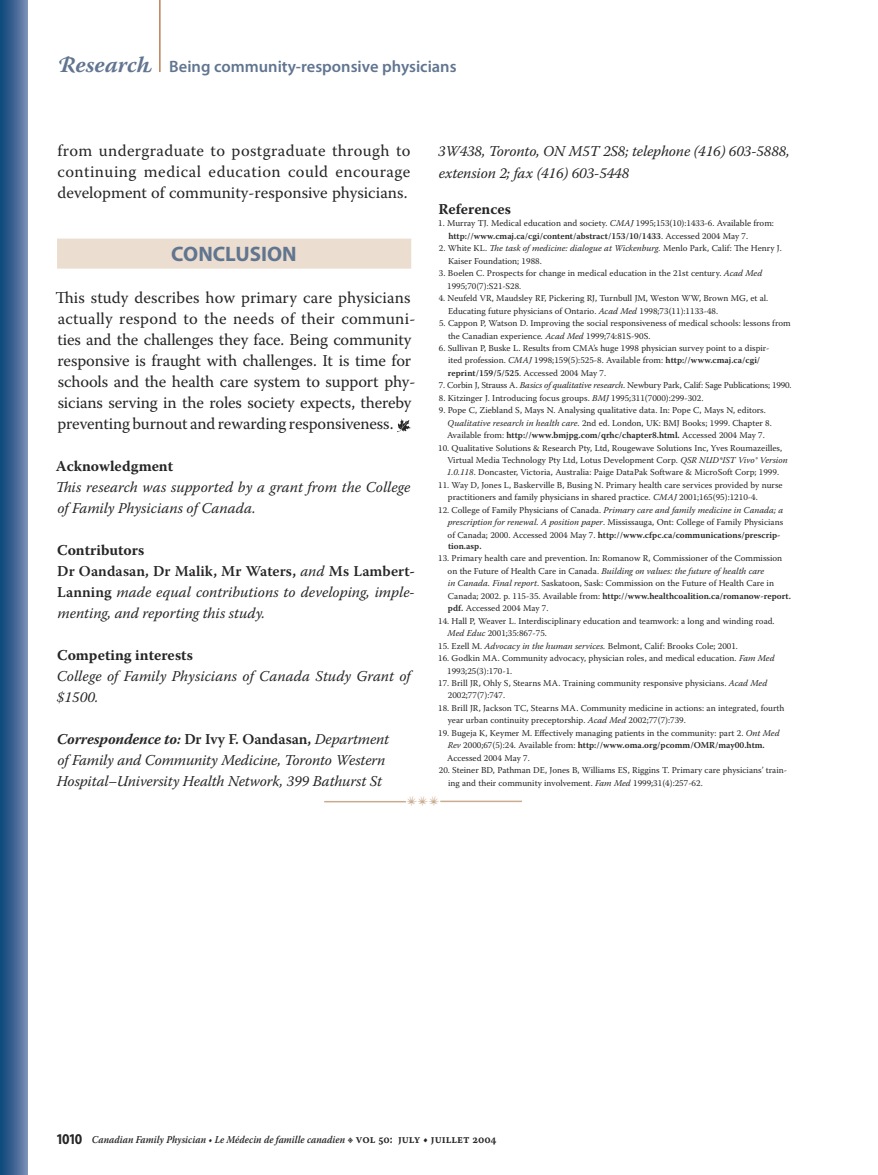
<style>
.page{position:relative;width:878px;height:1175px;background:#fff}
.page>*{position:absolute;margin:0;border:0;box-sizing:border-box;transform-origin:0 0}
.HeadOne{font:700 21px "Myriad Pro";color:#617590}
.MainText{font:16.5px/21px "Warnock Pro";letter-spacing:-.005em;color:#272525}
.Paragraph{font:16.5px/21px "Warnock Pro";color:#272525;text-align:justify}
.t1{font:600 16.5px "Myriad Pro";color:#617590}
.Correspond{font:italic 15px/21px "Warnock Pro";letter-spacing:-.01em;color:#272525}
.Contributors{font:italic 15px/21px "Warnock Pro";color:#272525;text-align:justify}
.Acknowledge{font:italic 15px/21px "Warnock Pro";color:#272525}
.SmallHead{font:700 15px "Warnock Pro";color:#272525}
.CompetingInterests{font:italic 15px/21px "Warnock Pro";letter-spacing:.005em;color:#272525}
.t2{font:italic 600 10.5px "Warnock Pro";color:#272525;scale:.9 1}
.t3{font:700 10.5px "Warnock Pro";color:#caab8f}
.t4{font:9px/12.5px "Warnock Pro";color:#272525}
.t5{font:9px "Warnock Pro";letter-spacing:-.02em;color:#272525}
.t6{font:600 9px "Warnock Pro";color:#272525}
.s1{font-family:"Warnock Pro";font-weight:700;font-style:italic;font-size:22.5px}
.s2{font-style:italic}
.s3{font-weight:600}
.s4{font-weight:600;font-style:normal}
.s5{font-weight:700}
.s6{font-family:"Myriad Pro";font-weight:700;font-style:normal;font-size:15px}
.s7{font-family:"Warnock Pro Capt";font-weight:400;font-style:normal;font-size:12px}
.s8{font-family:"Warnock Pro Semibold Capt";font-weight:400;font-style:normal;font-size:12px}
</style>
<div class="page">
<svg style="left:0;top:0;width:27px;height:1174px;background:#3f6694"></svg>
<hr style="left:159px;top:0;width:1px;height:72px;background:#b98257">
<div style="left:57px;top:238px;width:354px;height:30px;background:#ebddcf"></div>
<svg style="left:397px;top:419px;width:14px;height:13px"></svg>
<hr style="left:324px;top:801px;width:82px;height:1px;background:#caab8f">
<hr style="left:440px;top:800px;width:82px;height:2px;background:#caab8f">
<h2 class="t1" style="left:57px;top:57px;width:401px"><span class="s1">Research</span> Being community-responsive physicians</h2>
<p class="Paragraph" style="left:57px;top:140px;width:355px">from undergraduate to postgraduate through to continuing medical education could encourage development of community-responsive physicians.</p>
<p class="Correspond" style="left:438px;top:140px;width:353px;line-height:21.5px">3W438, Toronto, ON M5T 2S8; telephone (416) 603-5888, extension 2; fax (416) 603-5448</p>
<p class="SmallHead" style="left:438px;top:200px;width:74px">References</p>
<p class="t4" style="left:448px;top:217px;width:327px;text-indent:-10px">1. Murray TJ. Medical education and society. <span class="s2">CMAJ</span> 1995;153(10):1433-6. Available from: <span class="s3">http://www.cmaj.ca/cgi/content/abstract/153/10/1433</span>. Accessed 2004 May 7.</p>
<p class="t4" style="left:448px;top:242px;width:335px;text-indent:-9px">2. White KL. <span class="s2">The task of medicine: dialogue at Wickenburg.</span> Menlo Park, Calif: The Henry J.<br>Kaiser Foundation; 1988.</p>
<p class="t4" style="left:447px;top:267px;width:316px;text-indent:-8px">3. Boelen C. Prospects for change in medical education in the 21st century. <span class="s2">Acad Med<br></span>1995;70(7):S21-S28.</p>
<p class="t4" style="left:448px;top:292px;width:322px;text-indent:-9px">4. Neufeld VR, Maudsley RF, Pickering RJ, Turnbull JM, Weston WW, Brown MG, et al.<br>Educating future physicians of Ontario. <span class="s2">Acad Med</span> 1998;73(11):1133-48.</p>
<p class="t4" style="left:448px;top:317px;width:344px;text-indent:-9px">5. Cappon P, Watson D. Improving the social responsiveness of medical schools: lessons from the Canadian experience<span class="s2">. Acad Med</span> 1999;74:81S-90S.</p>
<p class="t4" style="left:448px;top:341px;width:323px;text-indent:-9px">6. Sullivan P, Buske L. Results from CMA’s huge 1998 physician survey point to a dispir&shy;ited profession. <span class="s2">CMAJ</span> 1998;159(5):525-8. Available from: <span class="s3">http://www.cmaj.ca/cgi/ reprint/159/5/525</span>. Accessed 2004 May 7.</p>
<p class="t5" style="left:439px;top:380px;width:354px">7. Corbin J, Strauss A. <span class="s2">Basics of qualitative research</span>. Newbury Park, Calif: Sage Publications; 1990.</p>
<p class="t4" style="left:439px;top:391px;width:266px">8. Kitzinger J. Introducing focus groups. <span class="s2">BMJ</span> 1995;311(7000):299-302.</p>
<p class="t4" style="left:447px;top:404px;width:326px;text-indent:-8px">9. Pope C, Ziebland S, Mays N. Analysing qualitative data. In: Pope C, Mays N, editors.<br><span class="s2">Qualitative research in health care</span>. 2nd ed. London, UK: BMJ Books; 1999. Chapter 8.<br>Available from: <span class="s3">http://www.bmjpg.com/qrhc/chapter8.html.</span> Accessed 2004 May 7.</p>
<p class="t4" style="left:447px;top:441px;width:342px;text-indent:-9px">10. Qualitative Solutions &amp; Research Pty, Ltd, Rougewave Solutions Inc, Yves Roumazeilles,<br>Virtual Media Technology Pty Ltd, Lotus Development Corp. <span class="s2">QSR NUD*IST Vivo® Version<br>1.0.118</span>. Doncaster, Victoria, Australia: Paige DataPak Software &amp; MicroSoft Corp; 1999.</p>
<p class="t4" style="left:448px;top:478px;width:336px;text-indent:-10px">11. Way D, Jones L, Baskerville B, Busing N. Primary health care services provided by nurse practitioners and family physicians in shared practice. <span class="s2">CMAJ</span> 2001;165(95):1210-4.</p>
<p class="t4" style="left:447px;top:503px;width:337px;text-align:justify;text-indent:-9px">12. College of Family Physicians of Canada. <span class="s2">Primary care and family medicine in Canada; a prescription for renewal. A position paper</span>. Mississauga, Ont: College of Family Physicians of Canada; 2000. Accessed 2004 May 7. <span class="s3">http://www.cfpc.ca/communications/prescrip-</span></p>
<p class="t6" style="left:448px;top:540px;width:35px">tion.asp.</p>
<p class="t4" style="left:447px;top:552px;width:345px;text-indent:-9px">13. Primary health care and prevention. In: Romanow R, Commissioner of the Commission on the Future of Health Care in Canada. <span class="s2">Building on values: the future of health care<br>in Canada. Final report</span>. Saskatoon, Sask: Commission on the Future of Health Care in Canada; 2002. p. 115-35. Available from: <span class="s3">http://www.healthcoalition.ca/romanow-report. pdf.</span> Accessed 2004 May 7.</p>
<p class="t4" style="left:447px;top:614px;width:328px;text-indent:-9px">14. Hall P, Weaver L. Interdisciplinary education and teamwork: a long and winding road.<br><span class="s2">Med Educ</span> 2001;35:867-75.</p>
<p class="t4" style="left:438px;top:639px;width:301px">15. Ezell M. <span class="s2">Advocacy in the human services.</span> Belmont, Calif: Brooks Cole; 2001.</p>
<p class="t4" style="left:447px;top:651px;width:329px;text-indent:-9px">16. Godkin MA. Community advocacy, physician roles, and medical education. <span class="s2">Fam Med<br></span>1993;25(3):170-1.</p>
<p class="t4" style="left:448px;top:676px;width:321px;text-indent:-10px">17. Brill JR, Ohly S, Stearns MA. Training community responsive physicians. <span class="s2">Acad Med<br></span>2002;77(7):747.</p>
<p class="t4" style="left:448px;top:701px;width:338px;text-indent:-10px">18. Brill JR, Jackson TC, Stearns MA. Community medicine in actions: an integrated, fourth year urban continuity preceptorship. <span class="s2">Acad Med</span> 2002;77(7):739.</p>
<p class="t4" style="left:447px;top:726px;width:334px;text-indent:-9px">19. Bugeja K, Keymer M. Effectively managing patients in the community: part 2. <span class="s2">Ont Med<br>Rev</span> 2000;67(5):24. Available from: <span class="s3">http://www.oma.org/pcomm/OMR/may00.htm.<br></span>Accessed 2004 May 7.</p>
<p class="t4" style="left:448px;top:763px;width:340px;text-indent:-9px">20. Steiner BD, Pathman DE, Jones B, Williams ES, Riggins T. Primary care physicians’ train&shy;ing and their community involvement. <span class="s2">Fam Med</span> 1999;31(4):257-62.</p>
<p class="t3" style="left:406px;top:794px;width:35px">...</p>
<p class="HeadOne" style="left:171px;top:242px;width:127px">CONCLUSION</p>
<p class="MainText" style="left:55px;top:287px;width:361px">This study describes how primary care physicians actually respond to the needs of their communi&shy;ties and the challenges they face. Being community responsive is fraught with challenges. It is time for schools and the health care system to support phy&shy;sicians serving in the roles society expects, thereby preventing burnout and rewarding responsiveness.</p>
<p class="SmallHead" style="left:56px;top:457px;width:119px">Acknowledgment</p>
<p class="Acknowledge" style="left:56px;top:476px;width:356px">This research was supported by a grant from the College of Family Physicians of Canada.</p>
<p class="SmallHead" style="left:57px;top:541px;width:89px">Contributors</p>
<p class="Contributors" style="left:57px;top:560px;width:359px"><span class="s4">Dr Oandasan, Dr Malik, Mr Waters,</span> and <span class="s4">Ms Lambert-Lanning</span> made equal contributions to developing, imple&shy;menting, and reporting this study.</p>
<p class="SmallHead" style="left:57px;top:646px;width:137px">Competing interests</p>
<p class="CompetingInterests" style="left:57px;top:665px;width:355px">College of Family Physicians of Canada Study Grant of $1500.</p>
<p class="Correspond" style="left:57px;top:728px;width:334px"><span class="s5">Correspondence to:</span> <span class="s4">Dr Ivy F. Oandasan,</span> Department of Family and Community Medicine, Toronto Western<br>Hospital–University Health Network, 399 Bathurst St</p>
<p class="t2" style="left:57px;top:1133px;width:490px"><span class="s6">1010</span> Canadian Family Physician • Le Médecin de famille canadien <span class="s7">d</span> <span class="s8">VOL 50: JULY • JUILLET 2004</span></p>
</div>
